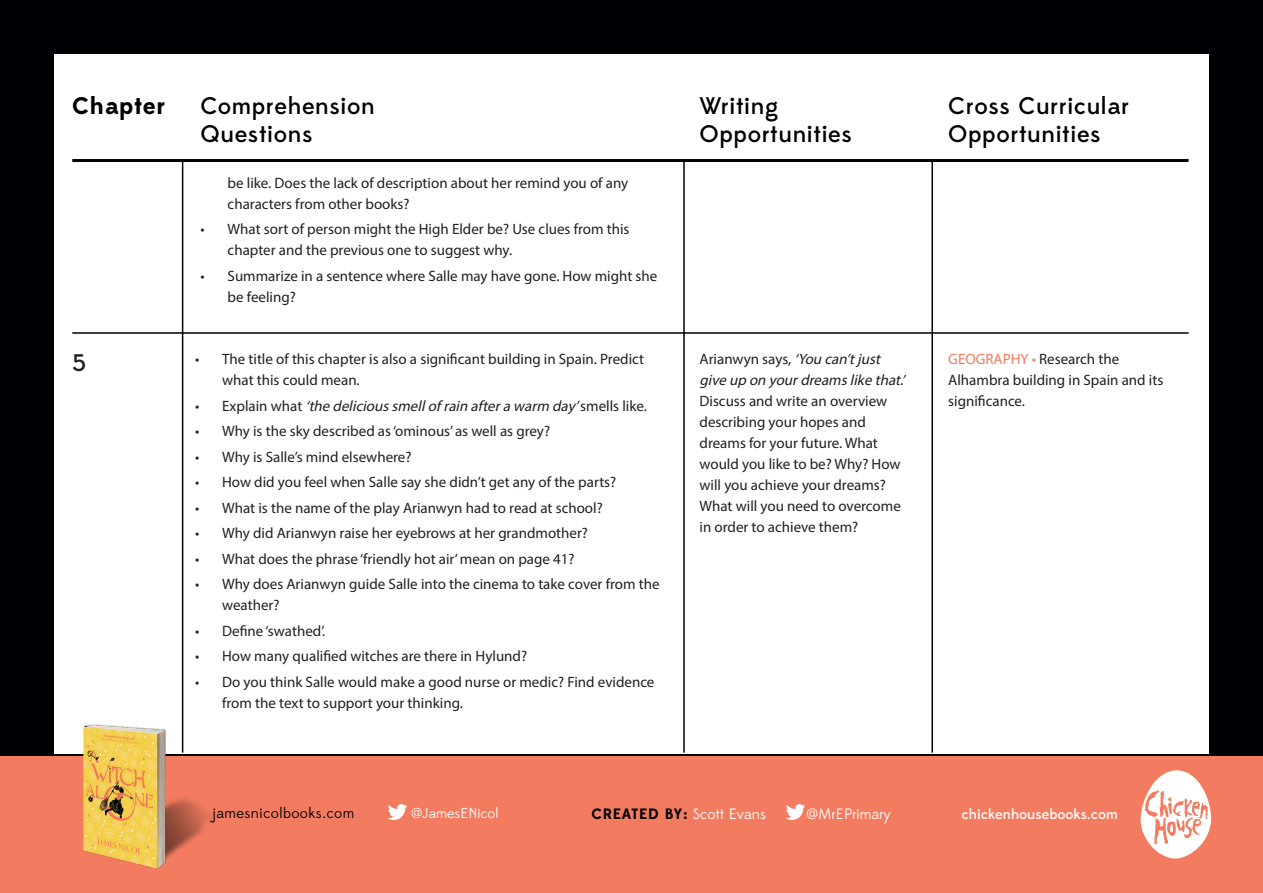
<style>
.page{position:relative;width:1263px;height:893px;background:#000004}
.page>*{position:absolute;margin:0;border:0;box-sizing:border-box;transform-origin:0 0}
.t1{font:500 24px "Edmondsans";letter-spacing:.025em;color:#000001}
.t2{font:500 24px "Edmondsans";letter-spacing:.025em;color:#000002}
.t3{font:700 24px "Edmondsans";letter-spacing:.025em;color:#000001}
.t4{font:500 24px "Edmondsans";color:#231f20}
.t5{font:15px/21px "Myriad Pro";color:#231f20}
.t6{font:italic 15px "Myriad Pro";color:#231f20}
.t7{font:700 15px "Edmondsans";letter-spacing:.05em;color:#000001}
.t8{font:15px "Edmondsans";letter-spacing:.025em;color:#000001}
.t9{font:15px "Edmondsans";color:#fff}
.t10{font:500 14.4px "Edmondsans";color:#fff}
.t11{font:14.4px "Edmondsans";color:#fff}
.s1{font-style:normal}
.s2{font-style:italic}
.s3{color:#f37c60}
.s4{font-weight:400;color:#fff}
</style>
<div class="page">
<div style="left:54px;top:54px;width:1155px;height:700px;background:#fff"></div>
<div style="left:0;top:757px;width:1263px;height:136px;background:#f37c60"></div>
<svg style="left:1140px;top:770px;width:71px;height:89px"></svg>
<svg style="left:388px;top:804px;width:19px;height:16px"></svg>
<hr style="left:72px;top:159px;width:1116px;height:3px;background:#000004">
<hr style="left:182px;top:162px;width:1px;height:591px;background:#000">
<hr style="left:683px;top:162px;width:2px;height:591px;background:#000">
<hr style="left:931px;top:162px;width:2px;height:591px;background:#000">
<svg style="left:786px;top:804px;width:19px;height:16px"></svg>
<img style="left:81px;top:722px;width:151px;height:147px">
<hr style="left:72px;top:332px;width:1116px;height:2px;background:#000">
<p class="t3" style="left:72px;top:91px;width:95px">Chapter</p>
<p class="t1" style="left:699px;top:91px;width:80px">Writing</p>
<p class="t1" style="left:699px;top:120px;width:154px">Opportunities</p>
<p class="t1" style="left:201px;top:91px;width:176px">Comprehension</p>
<p class="t1" style="left:201px;top:120px;width:114px">Questions</p>
<p class="t5" style="left:228px;top:172px;width:402px">be like. Does the lack of description about her remind you of any characters from other books?</p>
<p class="t5" style="left:228px;top:218px;width:403px;text-indent:-27px">• What sort of person might the High Elder be? Use clues from this chapter and the previous one to suggest why.</p>
<p class="t5" style="left:228px;top:265px;width:431px;text-indent:-27px">• Summarize in a sentence where Salle may have gone. How might she be feeling?</p>
<p class="t2" style="left:948px;top:91px;width:182px">Cross Curricular</p>
<p class="t2" style="left:948px;top:120px;width:154px">Opportunities</p>
<p class="t4" style="left:72px;top:349px;width:15px">5</p>
<p class="t5" style="left:222px;top:348px;width:423px;text-indent:-27px">• The title of this chapter is also a significant building in Spain. Predict what this could mean.</p>
<p class="t6" style="left:195px;top:396px;width:453px"><span class="s1">• E x p l a i n w h a t</span> ‘the delicioussmellofrain aftera warm day’<span class="s1">s m e l l s l i ke .</span></p>
<p class="t5" style="left:195px;top:420px;width:356px">• Why is the sky described as ‘ominous’ as well as grey?</p>
<p class="t5" style="left:195px;top:446px;width:218px">• Why is Salle’s mind elsewhere?</p>
<p class="t5" style="left:195px;top:471px;width:423px">• How did you feel when Salle say she didn’t get any of the parts?</p>
<p class="t5" style="left:195px;top:497px;width:409px">• What is the name of the play Arianwyn had to read at school?</p>
<p class="t5" style="left:195px;top:522px;width:394px">• Why did Arianwyn raise her eyebrows at her grandmother?</p>
<p class="t5" style="left:195px;top:548px;width:381px">• What does the phrase ‘friendly hot air’ mean on page 41?</p>
<p class="t5" style="left:222px;top:573px;width:439px;text-indent:-27px">• Why does Arianwyn guide Salle into the cinema to take cover from the weather?</p>
<p class="t5" style="left:195px;top:620px;width:132px">• Define ‘swathed’.</p>
<p class="t5" style="left:195px;top:645px;width:333px">• How many qualified witches are there in Hylund?</p>
<p class="t5" style="left:222px;top:671px;width:434px;text-indent:-27px">• Do you think Salle would make a good nurse or medic? Find evidence from the text to support your thinking.</p>
<p class="t5" style="left:699px;top:348px;width:210px">Arianwyn says, <span class="s2">‘You can’tjust give up on yourdreamslike that.’<br></span>Discuss and write an overview describing your hopes and dreams for your future. What would you like to be? Why? How will you achieve your dreams?<br>What will you need to overcome in order to achieve them?</p>
<p class="t5" style="left:948px;top:348px;width:172px"><span class="s3">GEOGRAPHY •</span> Research the</p>
<p class="t5" style="left:948px;top:369px;width:217px">Alhambra building in Spain and its significance.</p>
<p class="t8" style="left:212px;top:804px;width:144px">jamesnicolbooks.com</p>
<p class="t11" style="left:411px;top:805px;width:89px">@JamesENicol</p>
<p class="t7" style="left:591px;top:805px;width:176px">CREATED BY: <span class="s4">Scott Evans</span></p>
<p class="t9" style="left:807px;top:806px;width:86px">@MrEPrimary</p>
<p class="t10" style="left:961px;top:805px;width:158px">chickenhousebooks.com</p>
</div>
